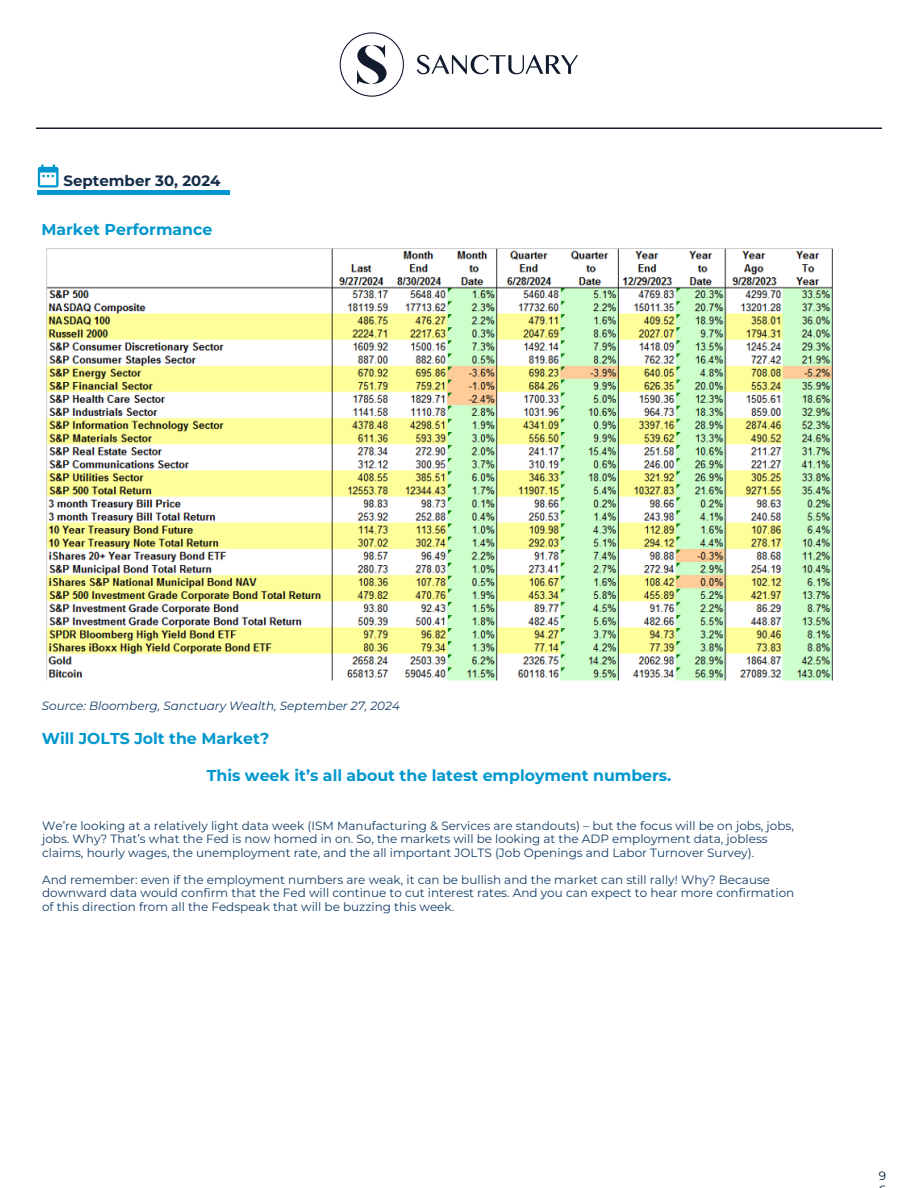
<style>
.page{position:relative;width:918px;height:1188px;background:#fff}
.page>*{position:absolute;margin:0;border:0;box-sizing:border-box;transform-origin:0 0}
.t1{font:700 15.75px "Montserrat";color:#0097ce}
.t2{font:700 15.75px "Montserrat";color:#0097ce}
.t3{font:700 15px "Montserrat";color:#162d4a}
.t4{font:12px/13.5px "Montserrat";color:#123e68}
.t5{font:italic 12px "Montserrat";color:#123e68}
.t6{font:12px "Montserrat";color:#00182f}
.s1{font-style:inherit}
</style>
<div class="page">
<hr style="left:36px;top:128px;width:846px;height:1px;background:#121b2e">
<svg style="left:340px;top:32px;width:64px;height:65px"></svg>
<svg style="left:417px;top:55px;width:161px;height:19px"></svg>
<svg style="left:38px;top:165px;width:20px;height:23px"></svg>
<div style="left:38px;top:190px;width:192px;height:5px;background:#0097ce"></div>
<img style="left:46px;top:248px;width:787px;height:433px">
<p class="t3" style="left:64px;top:171px;width:159px">September 30, 2024</p>
<h1 class="t2" style="left:41px;top:219px;width:173px"><span class="s1">M</span>arket Performance</h1>
<p class="t5" style="left:42px;top:698px;width:360px">Source: Bloomberg, Sanctuary Wealth, <span class="s1">September</span> 2<span class="s1">7</span>, 2024</p>
<h1 class="t1" style="left:42px;top:728px;width:229px">Will JOLTS Jolt the Market?</h1>
<h1 class="t1" style="left:207px;top:765px;width:466px">This week it’s all about the latest employment numbers.</h1>
<p class="t4" style="left:42px;top:818px;width:753px">We’re looking at a relatively light data week (ISM Manufacturing &amp; Services are standouts) – but the focus will be on jobs, jobs, jobs. Why? That’s what the Fed is now homed in on. So, the markets will be looking at the ADP employment data, jobless claims, hourly wages, the unemployment rate, and the all important JOLTS (Job Openings and Labor Turnover Survey).</p>
<p class="t4" style="left:42px;top:872px;width:754px">And remember: even if the employment numbers are weak, it can be bullish and the market can still rally! Why? Because downward data would confirm that the Fed will continue to cut interest rates. And you can expect to hear more confirmation of this direction from all the Fedspeak that will be buzzing this week.</p>
<p class="t6" style="left:879px;top:1168px;width:9px">9</p>
</div>
